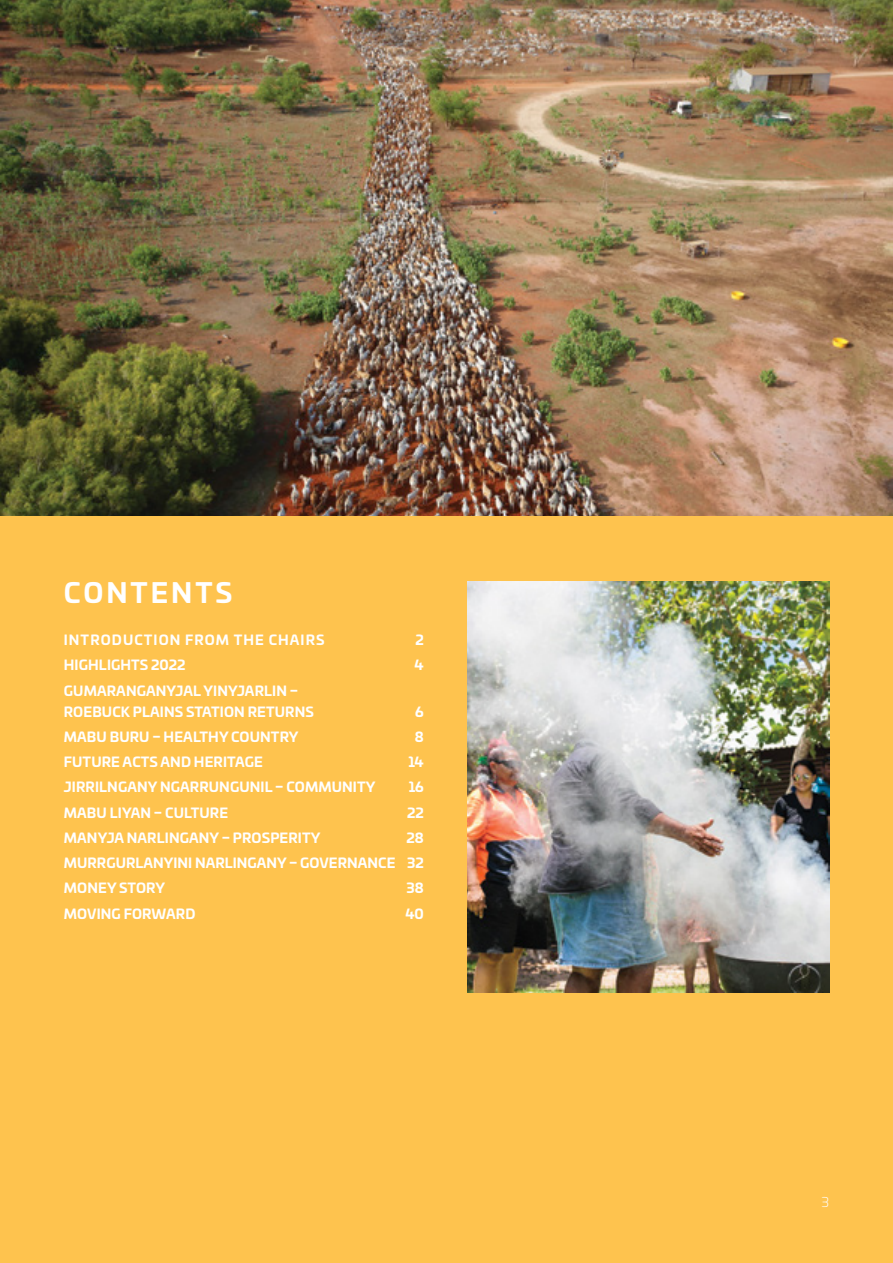
<style>
.page{position:relative;width:893px;height:1263px;background:#fec34e}
.page>*{position:absolute;margin:0;border:0;box-sizing:border-box;transform-origin:0 0}
.t1{font:700 27px "Univia Pro";letter-spacing:.11em;color:#fff}
.t2{font:700 13.5px/25.2px "Univia Pro";letter-spacing:.01em;color:#fff}
.t3{font:700 13.5px "Univia Pro";letter-spacing:.08em;color:#fff}
.t4{font:300 13.5px "Univia Pro";color:#fff}
</style>
<div class="page">
<img style="left:0;top:0;width:893px;height:516px">
<img style="left:468px;top:581px;width:361px;height:411px">
<h1 class="t1" style="left:64px;top:571px;width:170px">CONTENTS</h1>
<p class="t3" style="left:64px;top:629px;width:262px">INTRODUCTION FROM THE CHAIRS</p>
<p class="t2" style="left:415px;top:626px;width:10px">2</p>
<p class="t2" style="left:64px;top:652px;width:123px">HIGHLIGHTS 2022</p>
<p class="t2" style="left:415px;top:652px;width:11px">4</p>
<p class="t2" style="left:64px;top:679px;width:251px;line-height:21px">GUMARANGANYJAL YINYJARLIN –<br>ROEBUCK PLAINS STATION RETURNS</p>
<p class="t2" style="left:415px;top:698px;width:10px">6</p>
<p class="t2" style="left:64px;top:723px;width:236px">MABU BURU – HEALTHY COUNTRY</p>
<p class="t2" style="left:415px;top:723px;width:10px">8</p>
<p class="t2" style="left:64px;top:748px;width:201px">FUTURE ACTS AND HERITAGE</p>
<p class="t2" style="left:408px;top:748px;width:17px">14</p>
<p class="t2" style="left:64px;top:774px;width:313px">JIRRILNGANY NGARRUNGUNIL – COMMUNITY</p>
<p class="t2" style="left:409px;top:774px;width:17px">16</p>
<p class="t2" style="left:64px;top:799px;width:166px">MABU LIYAN – CULTURE</p>
<p class="t2" style="left:407px;top:799px;width:18px">22</p>
<p class="t2" style="left:64px;top:824px;width:258px">MANYJA NARLINGANY – PROSPERITY</p>
<p class="t2" style="left:64px;top:824px;width:361px;text-align:justify;text-indent:343px">28<br>MURRGURLANYINI NARLINGANY – GOVERNANCE 32<br>MONEY STORY</p>
<p class="t2" style="left:407px;top:875px;width:19px">38</p>
<p class="t2" style="left:64px;top:900px;width:133px">MOVING FORWARD</p>
<p class="t2" style="left:405px;top:900px;width:20px">40</p>
<p class="t4" style="left:821px;top:1193px;width:9px">3</p>
</div>
